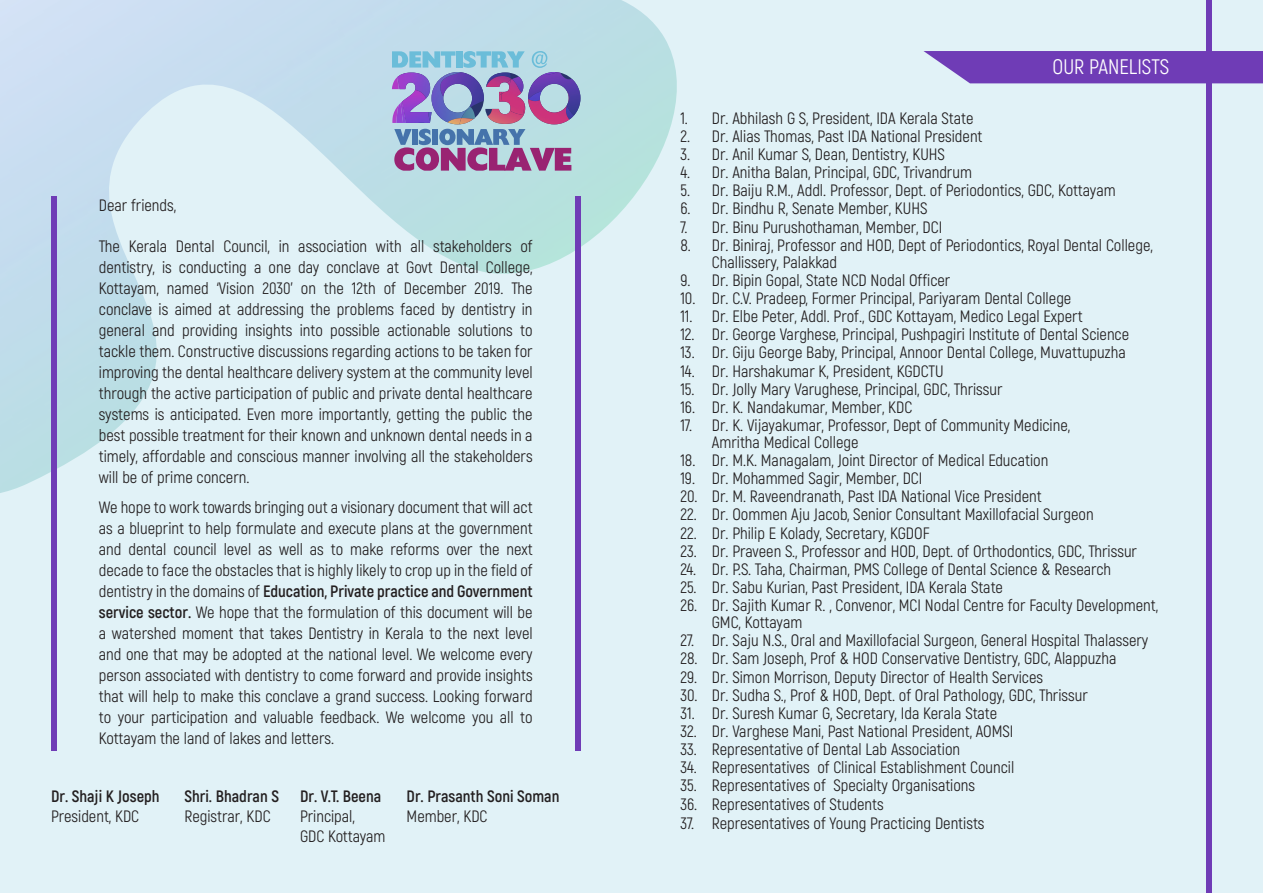
<style>
.page{position:relative;width:1263px;height:893px;background:#e1f2f7}
.page>*{position:absolute;margin:0;border:0;box-sizing:border-box;transform-origin:0 0}
.t1{font:21px "Akrobat";color:#fff}
.t2{font:16.5px/21px "Akrobat";color:#231f20}
.t3{font:700 16.5px "Akrobat";color:#231f20}
.s1{font-weight:700}
</style>
<div class="page">
<img style="left:0;top:0;width:677px;height:503px">
<svg style="left:392px;top:51px;width:188px;height:120px;background:#9b98c2"></svg>
<svg style="left:923px;top:51px;width:340px;height:32px;background:#7749ba"></svg>
<div style="left:51px;top:196px;width:5px;height:555px;background:#6f3cb6"></div>
<div style="left:575px;top:196px;width:5px;height:555px;background:#6f3cb6"></div>
<div style="left:1206px;top:0;width:6px;height:893px;background:#6f3cb6"></div>
<p class="t2" style="left:99px;top:195px;width:79px">Dear friends,</p>
<p class="t2" style="left:99px;top:236px;width:435px;text-align:justify">The Kerala Dental Council, in association with all stakeholders of dentistry, is conducting a one day conclave at Govt Dental College, Kottayam, named ‘Vision 2030’ on the 12th of December 2019. The conclave is aimed at addressing the problems faced by dentistry in general and providing insights into possible actionable solutions to tackle them. Constructive discussions regarding actions to be taken for improving the dental healthcare delivery system at the community level through the active participation of public and private dental healthcare systems is anticipated. Even more importantly, getting the public the best possible treatment for their known and unknown dental needs in a timely, affordable and conscious manner involving all the stakeholders will be of prime concern.</p>
<p class="t2" style="left:99px;top:496px;width:435px;text-align:justify">We hope to work towards bringing out a visionary document that will act as a blueprint to help formulate and execute plans at the government and dental council level as well as to make reforms over the next decade to face the obstacles that is highly likely to crop up in the field of dentistry in the domains of <span class="s1">Education, Private practice and Government service sector.</span> We hope that the formulation of this document will be a watershed moment that takes Dentistry in Kerala to the next level and one that may be adopted at the national level. We welcome every person associated with dentistry to come forward and provide insights that will help to make this conclave a grand success. Looking forward to your participation and valuable feedback. We welcome you all to Kottayam the land of lakes and letters.</p>
<p class="t3" style="left:51px;top:786px;width:110px">Dr. Shaji K Joseph</p>
<p class="t3" style="left:185px;top:786px;width:96px">Shri. Bhadran S</p>
<p class="t3" style="left:300px;top:786px;width:83px">Dr. V.T. Beena</p>
<p class="t3" style="left:407px;top:786px;width:154px">Dr. Prasanth Soni Soman</p>
<p class="t2" style="left:51px;top:806px;width:90px">President, KDC</p>
<p class="t2" style="left:185px;top:806px;width:88px">Registrar, KDC</p>
<p class="t2" style="left:300px;top:806px;width:56px">Principal,</p>
<p class="t2" style="left:407px;top:806px;width:82px">Member, KDC</p>
<p class="t2" style="left:300px;top:826px;width:87px">GDC Kottayam</p>
<p class="t1" style="left:1052px;top:54px;width:118px">OUR PANELISTS</p>
<p class="t2" style="left:680px;top:108px;width:295px">1. Dr. Abhilash G S, President, IDA Kerala State</p>
<p class="t2" style="left:680px;top:126px;width:304px">2. Dr. Alias Thomas, Past IDA National President</p>
<p class="t2" style="left:680px;top:144px;width:266px">3. Dr. Anil Kumar S, Dean, Dentistry, KUHS</p>
<p class="t2" style="left:680px;top:162px;width:293px">4. Dr. Anitha Balan, Principal, GDC, Trivandrum</p>
<p class="t2" style="left:680px;top:180px;width:437px">5. Dr. Baiju R.M., Addl. Professor, Dept. of Periodontics, GDC, Kottayam</p>
<p class="t2" style="left:680px;top:198px;width:249px">6. Dr. Bindhu R, Senate Member, KUHS</p>
<p class="t2" style="left:680px;top:216px;width:263px">7. Dr. Binu Purushothaman, Member, DCI</p>
<p class="t2" style="left:712px;top:236px;width:442px;line-height:17.2px;text-indent:-32px">8. Dr. Biniraj, Professor and HOD, Dept of Periodontics, Royal Dental College,<br>Challissery, Palakkad</p>
<p class="t2" style="left:680px;top:270px;width:271px">9. Dr. Bipin Gopal, State NCD Nodal Officer</p>
<p class="t2" style="left:680px;top:288px;width:392px">10. Dr. C.V. Pradeep, Former Principal, Pariyaram Dental College</p>
<p class="t2" style="left:680px;top:306px;width:404px">11. Dr. Elbe Peter, Addl. Prof., GDC Kottayam, Medico Legal Expert</p>
<p class="t2" style="left:680px;top:324px;width:450px">12. Dr. George Varghese, Principal, Pushpagiri Institute of Dental Science</p>
<p class="t2" style="left:680px;top:342px;width:447px">13. Dr. Giju George Baby, Principal, Annoor Dental College, Muvattupuzha</p>
<p class="t2" style="left:680px;top:360px;width:265px">14. Dr. Harshakumar K, President, KGDCTU</p>
<p class="t2" style="left:680px;top:378px;width:324px">15. Dr. Jolly Mary Varughese, Principal, GDC, Thrissur</p>
<p class="t2" style="left:680px;top:396px;width:233px">16. Dr. K. Nandakumar, Member, KDC</p>
<p class="t2" style="left:712px;top:416px;width:360px;line-height:17.2px;text-indent:-32px">17. Dr. K. Vijayakumar, Professor, Dept of Community Medicine,<br>Amritha Medical College</p>
<p class="t2" style="left:680px;top:450px;width:369px">18. Dr. M.K. Managalam, Joint Director of Medical Education</p>
<p class="t2" style="left:680px;top:468px;width:243px">19. Dr. Mohammed Sagir, Member, DCI</p>
<p class="t2" style="left:680px;top:486px;width:363px">20. Dr. M. Raveendranath, Past IDA National Vice President</p>
<p class="t2" style="left:680px;top:504px;width:415px">22. Dr. Oommen Aju Jacob, Senior Consultant Maxillofacial Surgeon</p>
<p class="t2" style="left:680px;top:522px;width:251px">22. Dr. Philip E Kolady, Secretary, KGDOF</p>
<p class="t2" style="left:680px;top:540px;width:458px">23. Dr. Praveen S., Professor and HOD, Dept. of Orthodontics, GDC, Thrissur</p>
<p class="t2" style="left:680px;top:558px;width:432px">24. Dr. P.S. Taha, Chairman, PMS College of Dental Science &amp; Research</p>
<p class="t2" style="left:680px;top:577px;width:324px">25. Dr. Sabu Kurian, Past President, IDA Kerala State</p>
<p class="t2" style="left:712px;top:597px;width:448px;line-height:17.2px;text-indent:-32px">26. Dr. Sajith Kumar R. , Convenor, MCI Nodal Centre for Faculty Development,<br>GMC, Kottayam</p>
<p class="t2" style="left:680px;top:630px;width:469px">27. Dr. Saju N.S., Oral and Maxillofacial Surgeon, General Hospital Thalassery</p>
<p class="t2" style="left:680px;top:648px;width:438px">28. Dr. Sam Joseph, Prof &amp; HOD Conservative Dentistry, GDC, Alappuzha</p>
<p class="t2" style="left:680px;top:666px;width:364px">29. Dr. Simon Morrison, Deputy Director of Health Services</p>
<p class="t2" style="left:680px;top:684px;width:409px">30. Dr. Sudha S., Prof &amp; HOD, Dept. of Oral Pathology, GDC, Thrissur</p>
<p class="t2" style="left:680px;top:702px;width:318px">31. Dr. Suresh Kumar G, Secretary, Ida Kerala State</p>
<p class="t2" style="left:680px;top:721px;width:335px">32. Dr. Varghese Mani, Past National President, AOMSI</p>
<p class="t2" style="left:680px;top:739px;width:281px">33. Representative of Dental Lab Association</p>
<p class="t2" style="left:680px;top:757px;width:335px">34. Representatives of Clinical Establishment Council</p>
<p class="t2" style="left:680px;top:775px;width:296px">35. Representatives of Specialty Organisations</p>
<p class="t2" style="left:680px;top:794px;width:205px">36. Representatives of Students</p>
<p class="t2" style="left:680px;top:813px;width:306px">37. Representatives of Young Practicing Dentists</p>
</div>
